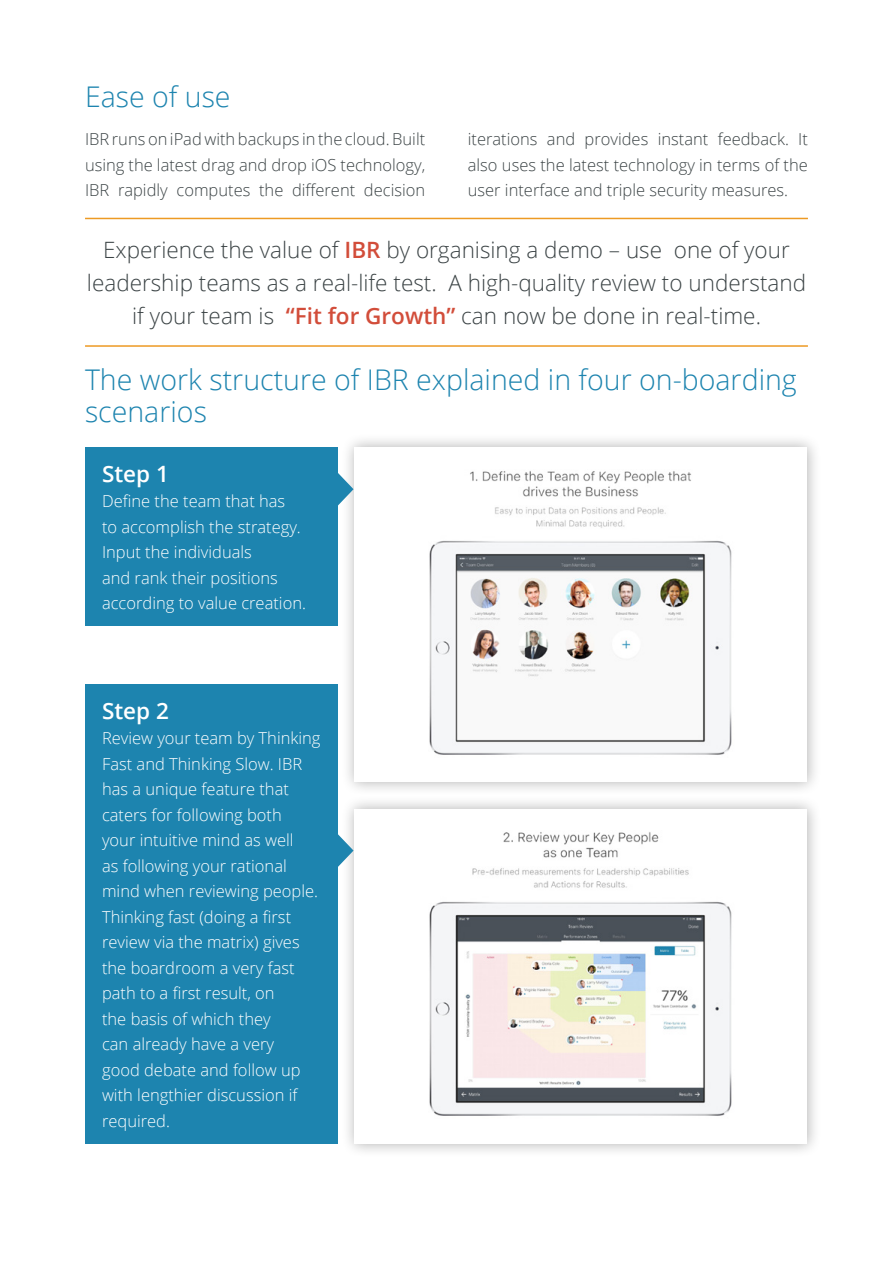
<style>
.page{position:relative;width:893px;height:1263px;background:#fff}
.page>*{position:absolute;margin:0;border:0;box-sizing:border-box;transform-origin:0 0}
.t1{font:300 28.5px/31.5px "Open Sans";color:#1d84af}
.t2{font:300 22.5px/33px "Open Sans";color:#3b4345;text-align:center}
.t3{font:600 22.5px "Open Sans";color:#fff}
.t4{font:300 16.5px/25.5px "Open Sans";color:#fff}
.t5{font:300 16.5px/25.5px "Open Sans";color:#3b4345;text-align:justify}
.s1{font-weight:600;color:#d24d3a}
</style>
<div class="page">
<div style="left:85px;top:447px;width:253px;height:179px;background:#1d84af"></div>
<div style="left:85px;top:684px;width:253px;height:460px;background:#1d84af"></div>
<hr style="left:85px;top:345px;width:723px;height:2px;background:#ed9a24">
<hr style="left:85px;top:218px;width:723px;height:1px;background:#ed9a24">
<div style="left:341px;top:434px;width:481px;height:363px;background:#000;opacity:.3"></div>
<div style="left:355px;top:447px;width:452px;height:335px;background:#fff"></div>
<img style="left:429px;top:471px;width:303px;height:284px">
<div style="left:341px;top:795px;width:481px;height:363px;background:#000;opacity:.3"></div>
<div style="left:355px;top:809px;width:452px;height:335px;background:#fff"></div>
<img style="left:429px;top:832px;width:303px;height:284px">
<svg style="left:338px;top:472px;width:16px;height:34px"></svg>
<svg style="left:338px;top:833px;width:16px;height:34px"></svg>
<h1 class="t1" style="left:85px;top:80px;width:147px">Ease of use</h1>
<p class="t5" style="left:85px;top:126px;width:342px">IBR runs on iPad with backups in the cloud. Built using the latest drag and drop iOS technology, IBR rapidly computes the different decision</p>
<p class="t5" style="left:468px;top:126px;width:342px">iterations and provides instant feedback. It also uses the latest technology in terms of the user interface and triple security measures.</p>
<h2 class="t2" style="left:87px;top:233px;width:721px">Experience the value of <span class="s1">IBR</span> by organising a demo – use one of your leadership teams as a real-life test. A high-quality review to understand if your team is <span class="s1">“Fit for Growth”</span> can now be done in real-time.</h2>
<h1 class="t1" style="left:85px;top:363px;width:713px">The work structure of IBR explained in four on-boarding scenarios</h1>
<h2 class="t3" style="left:102px;top:458px;width:68px">Step 1</h2>
<p class="t4" style="left:102px;top:488px;width:205px">Define the team that has<br>to accomplish the strategy.<br>Input the individuals<br>and rank their positions according to value creation.</p>
<h2 class="t3" style="left:102px;top:695px;width:68px">Step 2</h2>
<p class="t4" style="left:102px;top:725px;width:220px">Review your team by Thinking<br>Fast and Thinking Slow. IBR has a unique feature that caters for following both<br>your intuitive mind as well<br>as following your rational mind when reviewing people.<br>Thinking fast (doing a first review via the matrix) gives the boardroom a very fast path to a first result, on<br>the basis of which they<br>can already have a very<br>good debate and follow up with lengthier discussion if required.</p>
</div>
